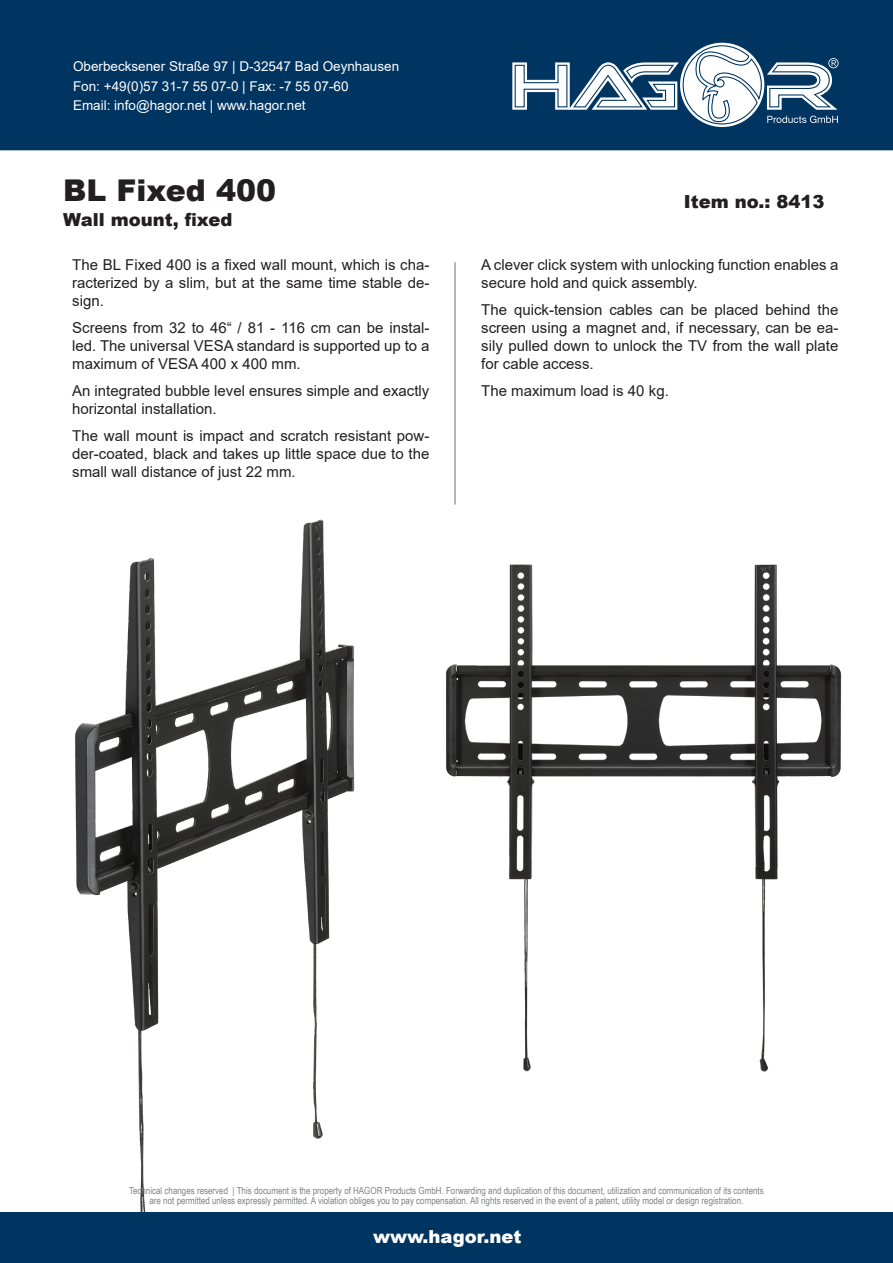
<style>
.page{position:relative;width:893px;height:1263px;background:#fff}
.page>*{position:absolute;margin:0;border:0;box-sizing:border-box;transform-origin:0 0}
.t1{font:900 30px "Arial";color:#231f20}
.t2{font:900 18px "Arial";color:#231f20}
.t3{font:900 18px "Arial";color:#fff}
.t4{font:15px/18px "Arial";color:#231f20;text-align:justify}
.t5{font:13.5px/19.5px "Arial";color:#fff}
.t6{font:9.75px/10.5px "Arial Narrow";color:#808285;text-align:center}
</style>
<div class="page">
<img style="left:446px;top:564px;width:396px;height:508px">
<hr style="left:454px;top:262px;width:2px;height:242px;background:#9d9fa2">
<img style="left:43px;top:519px;width:402px;height:694px">
<div style="left:0;top:1213px;width:893px;height:50px;background:#003562"></div>
<div style="left:0;top:0;width:893px;height:150px;background:#003562"></div>
<svg style="left:502px;top:39px;width:358px;height:93px"></svg>
<p class="t5" style="left:73px;top:57px;width:328px">Oberbecksener Straße 97 | D-32547 Bad Oeynhausen<br>Fon: +49(0)57 31-7 55 07-0 | Fax: -7 55 07-60<br>Email: info@hagor.net | www.hagor.net</p>
<h1 class="t1" style="left:63px;top:168px;width:214px">BL Fixed 400</h1>
<p class="t2" style="left:63px;top:207px;width:171px">Wall mount, fixed</p>
<p class="t4" style="left:72px;top:256px;width:359px">The BL Fixed 400 is a fixed wall mount, which is cha&shy;racterized by a slim, but at the same time stable de&shy;sign.</p>
<p class="t4" style="left:72px;top:319px;width:359px">Screens from 32 to 46“ / 81 - 116 cm can be instal&shy;led. The universal VESA standard is supported up to a maximum of VESA 400 x 400 mm.</p>
<p class="t4" style="left:72px;top:382px;width:359px">An integrated bubble level ensures simple and exactly horizontal installation.</p>
<p class="t4" style="left:72px;top:427px;width:359px">The wall mount is impact and scratch resistant pow&shy;der-coated, black and takes up little space due to the small wall distance of just 22 mm.</p>
<p class="t2" style="left:684px;top:188px;width:142px">Item no.: 8413</p>
<p class="t4" style="left:481px;top:256px;width:359px">A clever click system with unlocking function enables a secure hold and quick assembly.</p>
<p class="t4" style="left:481px;top:301px;width:359px">The quick-tension cables can be placed behind the screen using a magnet and, if necessary, can be ea&shy;sily pulled down to unlock the TV from the wall plate for cable access.</p>
<p class="t4" style="left:481px;top:382px;width:189px">The maximum load is 40 kg.</p>
<p class="t6" style="left:129px;top:1184px;width:636px">Technical changes reserved | This document is the property of HAGOR Products GmbH. Forwarding and duplication of this document, utilization and communication of its contents are not permitted unless expressly permitted. A violation obliges you to pay compensation. All rights reserved in the event of a patent, utility model or design registration.</p>
<p class="t3" style="left:373px;top:1223px;width:150px">www.hagor.net</p>
</div>
